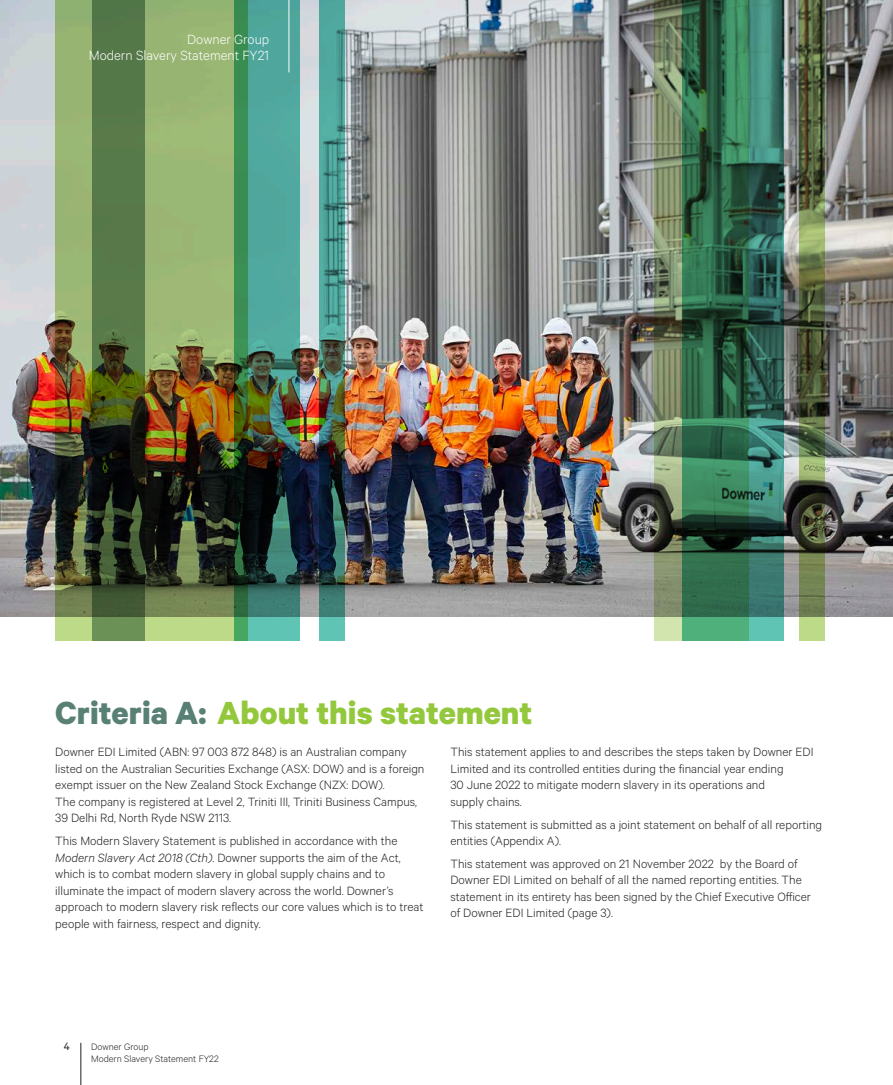
<style>
.page{position:relative;width:893px;height:1085px;background:#fff}
.page>*{position:absolute;margin:0;border:0;box-sizing:border-box;transform-origin:0 0}
.Body_Copy{font:700 36px "Calibre";color:#94c83c}
.t1{font:300 15px "Calibre";color:#fff}
.Body_Copy-2{font:300 13.5px/16.5px "Calibre";color:#231f20}
.t2{font:12px "Calibre";color:#231f20}
.t3{font:300 10.5px/12px "Calibre";color:#231f20}
.s1{color:#588074}
.s2{font-style:italic}
</style>
<div class="page">
<hr style="left:81px;top:1042px;width:1px;height:42px;background:#231f20">
<img style="left:0;top:0;width:893px;height:617px">
<img style="left:55px;top:0;width:180px;height:640px">
<img style="left:235px;top:0;width:65px;height:640px">
<img style="left:320px;top:0;width:25px;height:640px">
<svg style="left:92px;top:0;width:53px;height:640px;background:#455d35"></svg>
<svg style="left:654px;top:0;width:28px;height:640px;background:#7c8967"></svg>
<svg style="left:682px;top:0;width:102px;height:640px;background:#306951"></svg>
<svg style="left:799px;top:0;width:25px;height:640px;background:#5a673f"></svg>
<hr style="left:289px;top:0;width:1px;height:72px;background:#fff">
<p class="t1" style="left:187px;top:30px;width:84px">Downer Group</p>
<p class="t1" style="left:89px;top:47px;width:182px">Modern Slavery Statement FY21</p>
<p class="Body_Copy" style="left:55px;top:690px;width:479px"><span class="s1">Criteria A:</span> About this statement</p>
<p class="Body_Copy-2" style="left:55px;top:743px;width:371px">Downer EDI Limited (ABN: 97 003 872 848) is an Australian company listed on the Australian Securities Exchange (ASX: DOW) and is a foreign exempt issuer on the New Zealand Stock Exchange (NZX: DOW).<br>The company is registered at Level 2, Triniti III, Triniti Business Campus, 39 Delhi Rd, North Ryde NSW 2113.</p>
<p class="Body_Copy-2" style="left:55px;top:831px;width:370px">This Modern Slavery Statement is published in accordance with the <span class="s2">Modern Slavery Act 2018 (Cth)</span>. Downer supports the aim of the Act, which is to combat modern slavery in global supply chains and to illuminate the impact of modern slavery across the world. Downer’s approach to modern slavery risk reflects our core values which is to treat people with fairness, respect and dignity.</p>
<p class="Body_Copy-2" style="left:450px;top:743px;width:365px">This statement applies to and describes the steps taken by Downer EDI Limited and its controlled entities during the financial year ending<br>30 June 2022 to mitigate modern slavery in its operations and<br>supply chains.</p>
<p class="Body_Copy-2" style="left:450px;top:815px;width:373px">This statement is submitted as a joint statement on behalf of all reporting entities (Appendix A).</p>
<p class="Body_Copy-2" style="left:450px;top:854px;width:362px">This statement was approved on 21 November 2022 by the Board of Downer EDI Limited on behalf of all the named reporting entities. The statement in its entirety has been signed by the Chief Executive Officer of Downer EDI Limited (page 3).</p>
<p class="t2" style="left:64px;top:1039px;width:8px">4</p>
<p class="t3" style="left:91px;top:1040px;width:129px">Downer Group<br>Modern Slavery Statement FY22</p>
</div>
